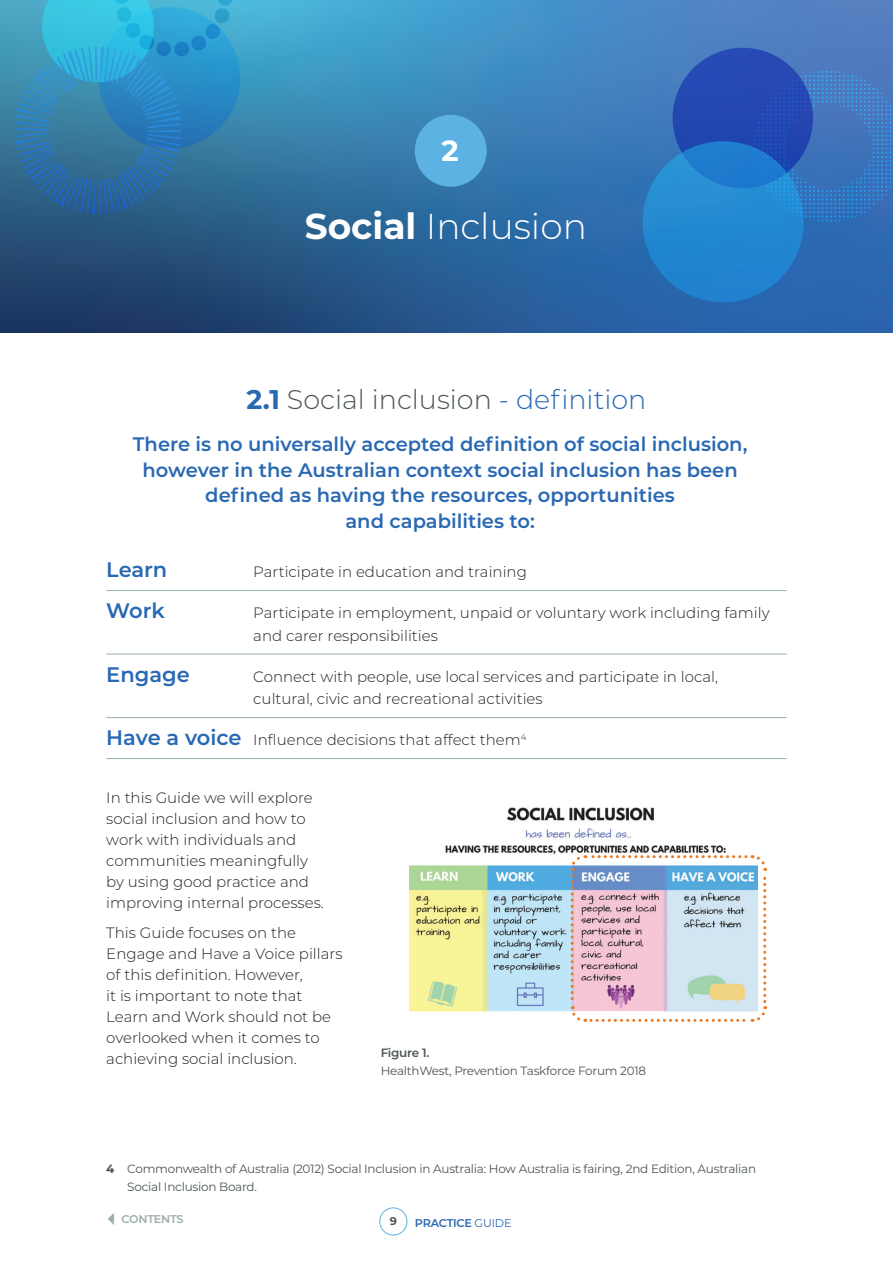
<style>
.page{position:relative;width:893px;height:1263px;background:#fff}
.page>*{position:absolute;margin:0;border:0;box-sizing:border-box;transform-origin:0 0}
.PG_H1{font:300 36px "Montserrat";color:#fff}
.PG_H1-2{font:700 29.1px "Montserrat";color:#fff}
.PG_H2{font:300 27px "Montserrat";color:#4d5657}
.H3_Blue{font:600 21px "Montserrat";color:#2968b3}
.INTRO_charcoal{font:600 19.5px/25.5px "Montserrat";color:#2968b3;text-align:center}
.BODY_COPY{font:300 15px/21px "Montserrat";color:#231f20}
.H3_Blue-2{font:300 15px/22.5px "Montserrat";color:#231f20}
.PG_Reference{font:12px/18px "Montserrat";letter-spacing:-.02em;color:#4d5657}
.t1{font:600 11.25px "Montserrat";letter-spacing:-.02em;color:#2968b3}
.t2{font:600 11.25px "Montserrat";letter-spacing:-.02em;color:#9baeab}
.t3{font:700 11.25px "Montserrat";color:#4d5657}
.s1{font-weight:700}
.s2{font-weight:700;color:#2968b3}
.s3{color:#2968b3}
.s4{font-weight:600;font-size:21px;color:#2968b3}
.s5{font-weight:600}
.s6{font-weight:400}
</style>
<div class="page">
<div style="left:379px;top:1207px;width:28px;height:28px;border:1px solid #5db2e4;border-radius:50%"></div>
<hr style="left:106px;top:590px;width:681px;height:1px;background:#9baeab">
<hr style="left:106px;top:654px;width:681px;height:1px;background:#9baeab">
<hr style="left:106px;top:717px;width:681px;height:1px;background:#9baeab">
<hr style="left:106px;top:758px;width:681px;height:1px;background:#9baeab">
<svg style="left:0;top:0;width:893px;height:332px;background:#3371a5"></svg>
<svg style="left:99px;top:7px;width:141px;height:141px;background:#2781be"></svg>
<div style="left:14px;top:47px;width:167px;height:167px;border:34px dashed #5c84c3;border-radius:50%"></div>
<svg style="left:787px;top:71px;width:105px;height:151px;background:#3d76be"></svg>
<div style="left:673px;top:48px;width:140px;height:140px;background:#2547b1;border-radius:50%"></div>
<svg style="left:643px;top:141px;width:161px;height:161px;background:#2186d0"></svg>
<svg style="left:42px;top:0;width:191px;height:82px;background:#31add7"></svg>
<div style="left:415px;top:115px;width:72px;height:72px;background:#5db2e4;border-radius:50%"></div>
<img style="left:410px;top:807px;width:316px;height:205px">
<svg style="left:569px;top:853px;width:199px;height:169px"></svg>
<p class="PG_H1-2" style="left:441px;top:130px;width:19px">2</p>
<p class="PG_H1" style="left:305px;top:202px;width:284px"><span class="s1">Social</span> Inclusion</p>
<p class="PG_H2" style="left:247px;top:381px;width:401px"><span class="s2">2.1</span> Social inclusion <span class="s3">- definition</span></p>
<p class="INTRO_charcoal" style="left:133px;top:431px;width:616px">There is no universally accepted definition of social inclusion, however in the Australian context social inclusion has been defined as having the resources, opportunities<br>and capabilities to:</p>
<p class="H3_Blue" style="left:106px;top:555px;width:63px">Learn</p>
<p class="H3_Blue-2" style="left:253px;top:560px;width:275px">Participate in education and training</p>
<p class="H3_Blue" style="left:106px;top:596px;width:60px">Work</p>
<p class="H3_Blue-2" style="left:253px;top:601px;width:518px">Participate in employment, unpaid or voluntary work including family and carer responsibilities</p>
<p class="H3_Blue" style="left:106px;top:660px;width:85px">Engage</p>
<p class="H3_Blue-2" style="left:253px;top:665px;width:466px">Connect with people, use local services and participate in local, cultural, civic and recreational activities</p>
<p class="H3_Blue-2" style="left:106px;top:728px;width:422px"><span class="s4">Have a voice</span> Influence decisions that affect them<sup>4</sup></p>
<p class="BODY_COPY" style="left:106px;top:787px;width:219px">In this Guide we will explore social inclusion and how to work with individuals and communities meaningfully by using good practice and improving internal processes.</p>
<p class="BODY_COPY" style="left:106px;top:921px;width:238px">This Guide focuses on the<br>Engage and Have a Voice pillars of this definition. However,<br>it is important to note that<br>Learn and Work should not be overlooked when it comes to achieving social inclusion.</p>
<p class="PG_Reference" style="left:381px;top:1043px;width:267px"><span class="s5">Figure 1.<br></span>HealthWest, Prevention Taskforce Forum 2018</p>
<p class="PG_Reference" style="left:127px;top:1159px;width:630px;text-indent:-21px"><span class="s1">4</span> Commonwealth of Australia (2012) Social Inclusion in Australia: How Australia is fairing, 2nd Edition, Australian<br>Social Inclusion Board.</p>
<p class="t2" style="left:103px;top:1211px;width:82px">✓CONTENTS</p>
<p class="t3" style="left:390px;top:1213px;width:9px">9</p>
<p class="t1" style="left:415px;top:1215px;width:98px">PRACTICE <span class="s6">GUIDE</span></p>
</div>
